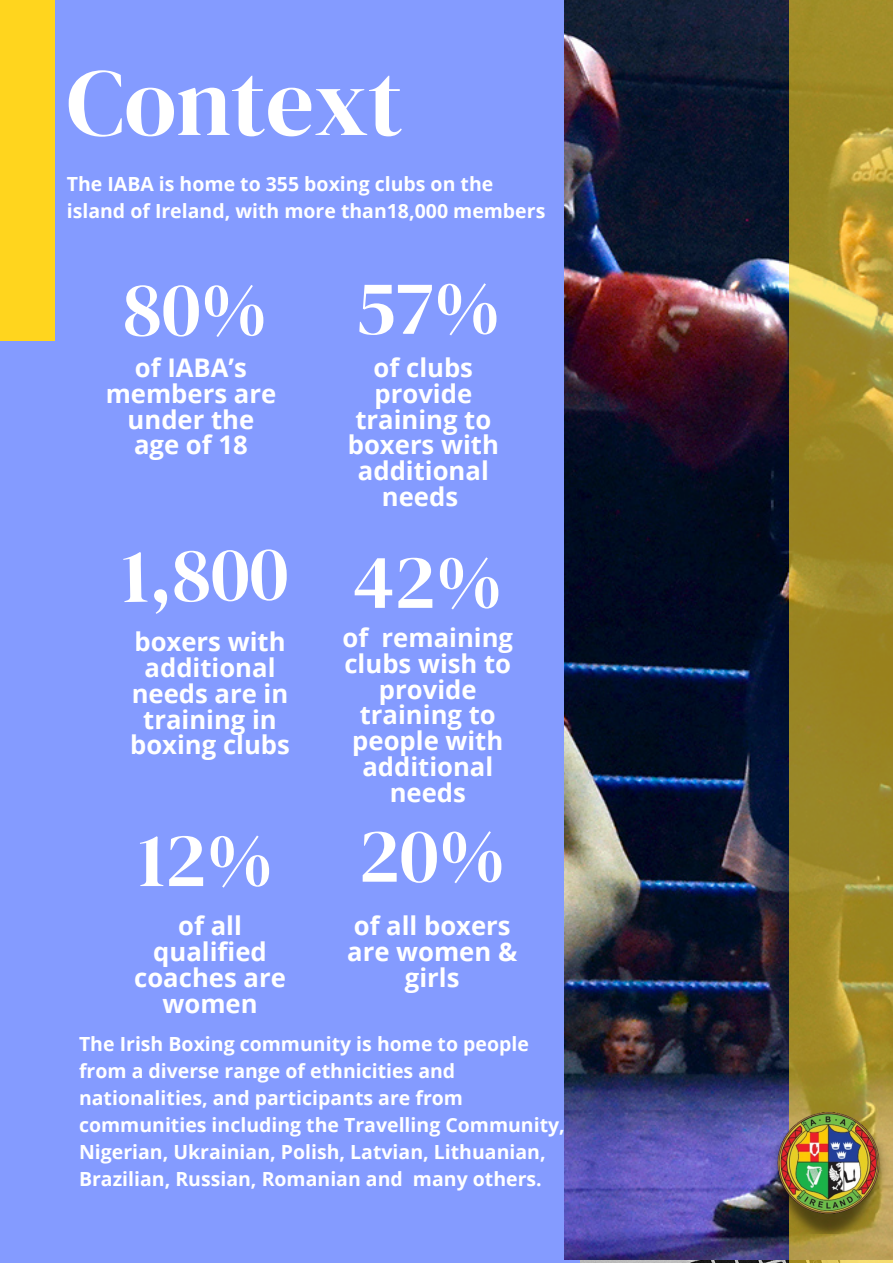
<style>
.page{position:relative;width:893px;height:1264px;background:#fff}
.page>*{position:absolute;margin:0;border:0;box-sizing:border-box;transform-origin:0 0}
.t1{font:95.4px "DM Serif Display";color:#fff}
.t2{font:77.25px "DM Serif Display";color:#fff}
.t3{font:700 25.65px/25.8px "Open Sans";color:#fff;text-align:center}
.t4{font:700 19.5px/27px "Open Sans";color:#fff}
</style>
<div class="page">
<div style="left:0;top:0;width:892px;height:1262px;background:#849bff"></div>
<img style="left:564px;top:0;width:224px;height:1259px">
<svg style="left:788px;top:0;width:104px;height:1262px;background:#a28c2b"></svg>
<div style="left:0;top:0;width:54px;height:341px;background:#ffd51e"></div>
<img style="left:766px;top:1112px;width:123px;height:121px">
<p class="t1" style="left:67px;top:36px;width:337px">Context</p>
<p class="t4" style="left:67px;top:170px;width:480px">The IABA is home to 355 boxing clubs on the island of Ireland, with more than18,000 members</p>
<p class="t2" style="left:123px;top:255px;width:146px">80%</p>
<p class="t3" style="left:106px;top:354px;width:172px">of IABA’s members are under the age of 18</p>
<p class="t2" style="left:121px;top:522px;width:168px;rotate:-1deg">1,800</p>
<p class="t3" style="left:130px;top:628px;width:161px">boxers with additional needs are in training in boxing clubs</p>
<p class="t2" style="left:138px;top:806px;width:137px">12%</p>
<p class="t3" style="left:134px;top:912px;width:153px">of all qualified coaches are women</p>
<p class="t2" style="left:355px;top:254px;width:148px">57%</p>
<p class="t3" style="left:348px;top:354px;width:152px">of clubs provide training to boxers with additional needs</p>
<p class="t2" style="left:353px;top:528px;width:151px">42%</p>
<p class="t3" style="left:342px;top:624px;width:172px">of remaining clubs wish to provide training to people with additional needs</p>
<p class="t2" style="left:358px;top:801px;width:149px">20%</p>
<p class="t3" style="left:347px;top:912px;width:171px">of all boxers are women &amp; girls</p>
<p class="t4" style="left:79px;top:1030px;width:487px">The Irish Boxing community is home to people from a diverse range of ethnicities and nationalities, and participants are from communities including the Travelling Community, Nigerian, Ukrainian, Polish, Latvian, Lithuanian, Brazilian, Russian, Romanian and many others.</p>
</div>
